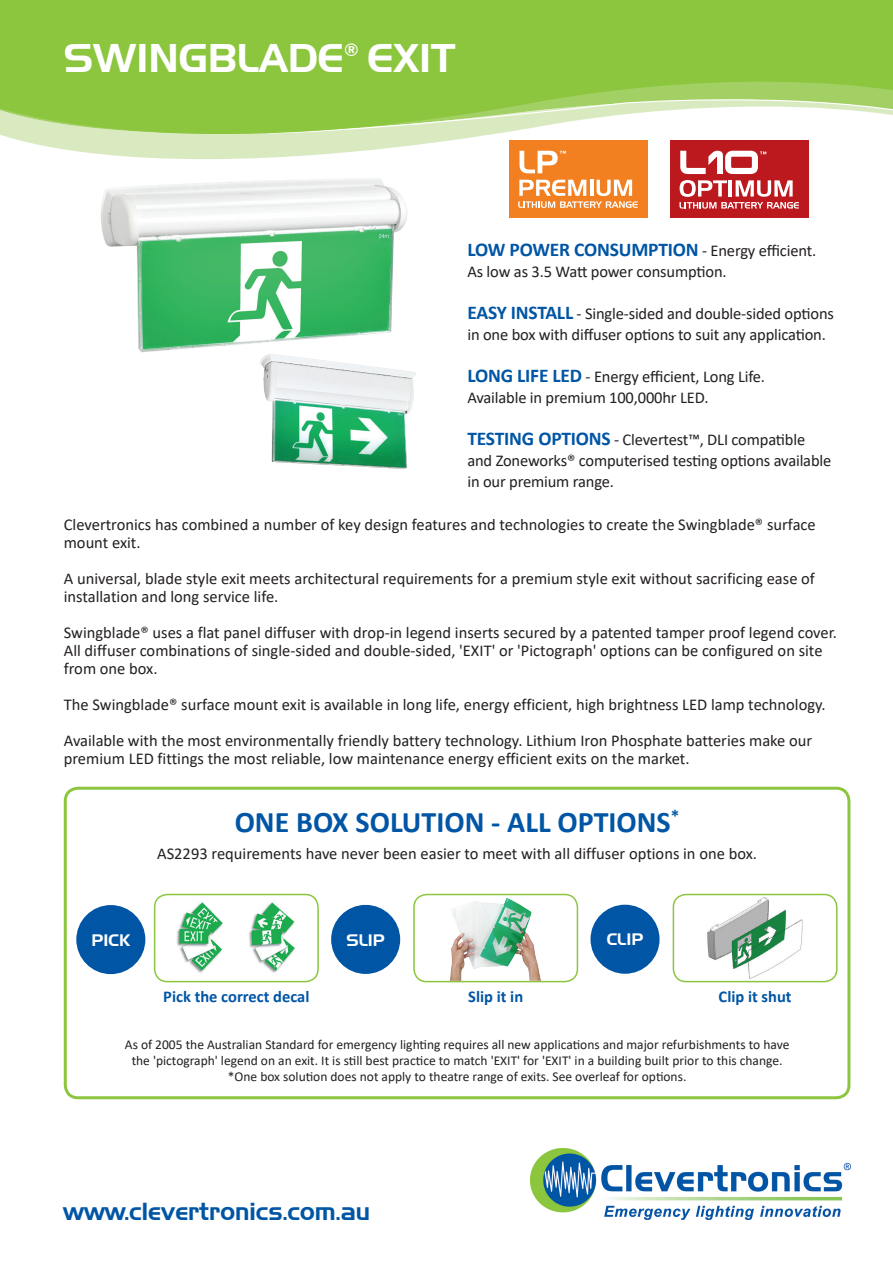
<style>
.page{position:relative;width:893px;height:1263px;background:#fff}
.page>*{position:absolute;margin:0;border:0;box-sizing:border-box;transform-origin:0 0}
.t1{font:39px "Handel Gothic BT";color:#fff}
.t2{font:700 30px "Calibri";color:#0155a5}
.t3{font:24px "Handel Gothic BT";color:#0155a5}
.t4{font:700 19.5px "Calibri";letter-spacing:-.01em;color:#0155a5}
.t5{font:17.55px "Handel Gothic BT";color:#fff}
.t6{font:16.5px/18px "Calibri";color:#231f20}
.t7{font:700 16.5px "Calibri";color:#0155a5}
.t8{font:16.2px "Handel Gothic BT";color:#fff}
.t9{font:13.5px/16.2px "Calibri";color:#231f20;text-align:center}
.s1{font-weight:400;font-size:16.5px;color:#231f20}
.s2{font-weight:700;font-size:19.5px;color:#0155a5}
</style>
<div class="page">
<svg style="left:0;top:0;width:893px;height:159px;background:#a3d166"></svg>
<img style="left:531px;top:1149px;width:319px;height:71px">
<img style="left:101px;top:178px;width:307px;height:174px">
<img style="left:260px;top:354px;width:156px;height:115px">
<div style="left:64px;top:787px;width:786px;height:312px;border:3px solid #8bc63e;border-radius:13px"></div>
<div style="left:154px;top:894px;width:165px;height:88px;border:2px solid #8bc63e;border-radius:13px"></div>
<img style="left:176px;top:902px;width:47px;height:71px">
<img style="left:249px;top:902px;width:46px;height:71px">
<div style="left:76px;top:905px;width:69px;height:69px;background:#0155a5;border-radius:50%"></div>
<div style="left:413px;top:894px;width:165px;height:88px;border:2px solid #8bc63e;border-radius:13px"></div>
<img style="left:450px;top:898px;width:91px;height:83px">
<div style="left:331px;top:905px;width:69px;height:69px;background:#0155a5;border-radius:50%"></div>
<img style="left:707px;top:897px;width:96px;height:82px">
<div style="left:673px;top:894px;width:165px;height:88px;border:2px solid #8bc63e;border-radius:13px"></div>
<div style="left:590px;top:905px;width:70px;height:69px;background:#0155a5;border-radius:50%"></div>
<div style="left:509px;top:140px;width:138px;height:77px;background:#f27f20"></div>
<svg style="left:519px;top:151px;width:47px;height:22px"></svg>
<svg style="left:518px;top:180px;width:120px;height:28px"></svg>
<div style="left:671px;top:140px;width:138px;height:77px;background:#bc191e"></div>
<svg style="left:680px;top:151px;width:86px;height:23px"></svg>
<svg style="left:679px;top:180px;width:120px;height:29px"></svg>
<p class="t1" style="left:64px;top:35px;width:282px">SWINGBLADE</p>
<p class="t5" style="left:344px;top:39px;width:16px">®</p>
<p class="t1" style="left:367px;top:35px;width:89px">EXIT</p>
<p class="t4" style="left:467px;top:236px;width:350px">LOW POWER CONSUMPTION <span class="s1">- Energy efficient.</span></p>
<p class="t6" style="left:467px;top:262px;width:261px">As low as 3.5 Watt power consumption.</p>
<p class="t6" style="left:467px;top:303px;width:368px;line-height:21px"><span class="s2">EASY INSTALL</span> - Single-sided and double-sided options in one box with diffuser options to suit any application.</p>
<p class="t6" style="left:467px;top:366px;width:299px;line-height:21px"><span class="s2">LONG LIFE LED</span> - Energy efficient, Long Life.<br>Available in premium 100,000hr LED.</p>
<p class="t6" style="left:467px;top:429px;width:365px;line-height:21px"><span class="s2">TESTING OPTIONS</span> - Clevertest™, DLI compatible and Zoneworks® computerised testing options available in our premium range.</p>
<p class="t6" style="left:64px;top:515px;width:753px">Clevertronics has combined a number of key design features and technologies to create the Swingblade® surface mount exit.</p>
<p class="t6" style="left:64px;top:569px;width:753px">A universal, blade style exit meets architectural requirements for a premium style exit without sacrificing ease of installation and long service life.</p>
<p class="t6" style="left:64px;top:623px;width:775px">Swingblade® uses a flat panel diffuser with drop-in legend inserts secured by a patented tamper proof legend cover.<br>All diffuser combinations of single-sided and double-sided, 'EXIT' or 'Pictograph' options can be configured on site from one box.</p>
<p class="t6" style="left:64px;top:686px;width:763px;line-height:36px">The Swingblade® surface mount exit is available in long life, energy efficient, high brightness LED lamp technology.<br>Available with the most environmentally friendly battery technology. Lithium Iron Phosphate batteries make our</p>
<p class="t6" style="left:64px;top:749px;width:627px">premium LED fittings the most reliable, low maintenance energy efficient exits on the market.</p>
<p class="t2" style="left:235px;top:801px;width:446px">ONE BOX SOLUTION - ALL OPTIONS<sup>*</sup></p>
<p class="t6" style="left:157px;top:844px;width:601px">AS2293 requirements have never been easier to meet with all diffuser options in one box.</p>
<p class="t8" style="left:92px;top:930px;width:40px">PICK</p>
<p class="t7" style="left:163px;top:985px;width:148px">Pick the correct decal</p>
<p class="t8" style="left:346px;top:930px;width:40px">SLIP</p>
<p class="t7" style="left:468px;top:985px;width:56px">Slip it in</p>
<p class="t8" style="left:607px;top:930px;width:38px">CLIP</p>
<p class="t7" style="left:719px;top:985px;width:74px">Clip it shut</p>
<p class="t9" style="left:125px;top:1036px;width:666px">As of 2005 the Australian Standard for emergency lighting requires all new applications and major refurbishments to have the 'pictograph' legend on an exit. It is still best practice to match 'EXIT' for 'EXIT' in a building built prior to this change. *One box solution does not apply to theatre range of exits. See overleaf for options.</p>
<h3 class="t3" style="left:63px;top:1197px;width:309px">www.clevertronics.com.au</h3>
</div>
